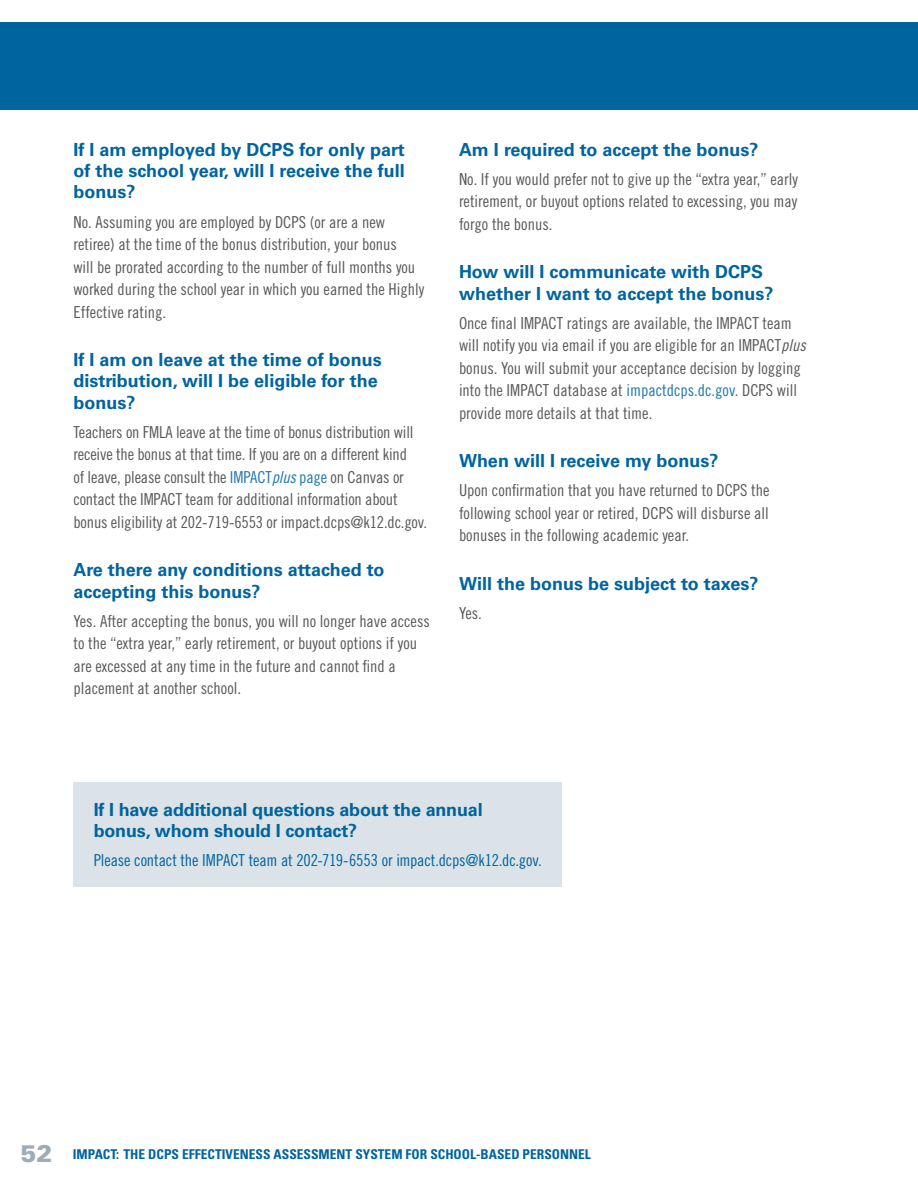
<style>
.page{position:relative;width:918px;height:1188px;background:#fff}
.page>*{position:absolute;margin:0;border:0;box-sizing:border-box;transform-origin:0 0}
.Subhead_1{font:700 18px/21.3px "Univers LT Std";color:#00649e}
.Body_Text{font:16.5px/22.5px "Trade Gothic LT Std Cn 18";color:#57585a}
.Body_Text-2{font:16.5px "Trade Gothic LT Std Cn 18";letter-spacing:-.01em;color:#00649e}
.t1{font:700 condensed 13.5px "Univers LT Std";color:#00649e}
.s1{color:#1f77ac}
.s2{font-family:"Trade Gothic LT Std Cn 18 Obl";color:#1f77ac}
.s3{font-family:"Trade Gothic LT Std Cn 18 Obl"}
.s4{font-weight:900;font-stretch:normal;font-size:24px;color:#9eacb7}
</style>
<div class="page">
<div style="left:198px;top:23px;width:720px;height:87px;background:#00649e"></div>
<div style="left:0;top:23px;width:210px;height:87px;background:#00649e"></div>
<div style="left:73px;top:782px;width:489px;height:105px;background:#dce3e8"></div>
<p class="Subhead_1" style="left:73px;top:139px;width:333px;text-align:justify">If I am employed by DCPS for only part of the school year, will I receive the full bonus?</p>
<p class="Body_Text" style="left:73px;top:210px;width:352px">No. Assuming you are employed by DCPS (or are a new retiree) at the time of the bonus distribution, your bonus<br>will be prorated according to the number of full months you worked during the school year in which you earned the Highly Effective rating.</p>
<p class="Subhead_1" style="left:73px;top:349px;width:310px">If I am on leave at the time of bonus distribution, will I be eligible for the bonus?</p>
<p class="Body_Text" style="left:73px;top:421px;width:355px">Teachers on FMLA leave at the time of bonus distribution will receive the bonus at that time. If you are on a different kind<br>of leave, please consult the <span class="s1">IMPACT</span><span class="s2">plus</span> <span class="s1">page</span> on Canvas or contact the IMPACT team for additional information about bonus eligibility at 202-719-6553 or impact.dcps@k12.dc.gov.</p>
<p class="Subhead_1" style="left:73px;top:559px;width:313px">Are there any conditions attached to accepting this bonus?</p>
<p class="Body_Text" style="left:73px;top:610px;width:358px">Yes. After accepting the bonus, you will no longer have access to the “extra year,” early retirement, or buyout options if you are excessed at any time in the future and cannot find a placement at another school.</p>
<p class="Subhead_1" style="left:459px;top:139px;width:301px">Am I required to accept the bonus?</p>
<p class="Body_Text" style="left:459px;top:168px;width:341px;text-align:justify">No. If you would prefer not to give up the “extra year,” early retirement, or buyout options related to excessing, you may forgo the bonus.</p>
<p class="Subhead_1" style="left:459px;top:261px;width:316px">How will I communicate with DCPS whether I want to accept the bonus?</p>
<p class="Body_Text" style="left:459px;top:312px;width:348px">Once final IMPACT ratings are available, the IMPACT team will notify you via email if you are eligible for an IMPACT<span class="s3">plus </span>bonus. You will submit your acceptance decision by logging into the IMPACT database at <span class="s1">impactdcps.dc.gov</span>. DCPS will provide more details at that time.</p>
<p class="Subhead_1" style="left:459px;top:450px;width:261px">When will I receive my bonus?</p>
<p class="Body_Text" style="left:459px;top:479px;width:312px;text-align:justify">Upon confirmation that you have returned to DCPS the following school year or retired, DCPS will disburse all bonuses in the following academic year.</p>
<p class="Subhead_1" style="left:459px;top:573px;width:301px">Will the bonus be subject to taxes?</p>
<p class="Body_Text" style="left:459px;top:602px;width:24px">Yes.</p>
<p class="Subhead_1" style="left:94px;top:799px;width:391px">If I have additional questions about the annual bonus, whom should I contact?</p>
<p class="Body_Text-2" style="left:94px;top:851px;width:450px">Please contact the IMPACT team at 202-719-6553 or impact.dcps@k12.dc.gov.</p>
<p class="t1" style="left:20px;top:1145px;width:572px"><span class="s4">52</span> IMPACT: THE DCPS EFFECTIVENESS ASSESSMENT SYSTEM FOR SCHOOL-BASED PERSONNEL</p>
</div>
